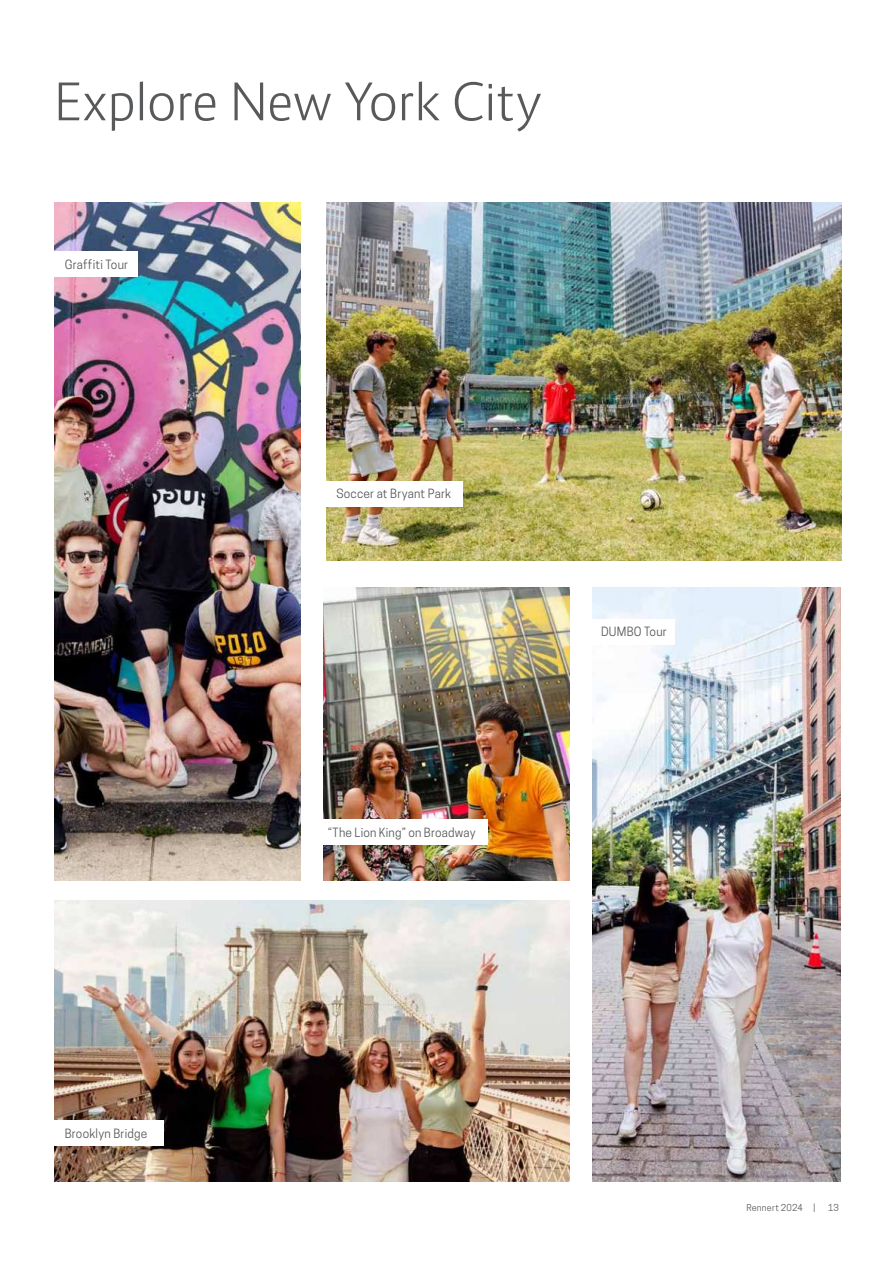
<style>
.page{position:relative;width:893px;height:1263px;background:#fff}
.page>*{position:absolute;margin:0;border:0;box-sizing:border-box;transform-origin:0 0}
.t1{font:300 51px "Route 159";letter-spacing:-.015em;color:#58595b}
.t2{font:12px "Cooper Hewitt";letter-spacing:.015em;color:#58595b}
.t3{font:9px "Cooper Hewitt";letter-spacing:.025em;color:#58595b}
</style>
<div class="page">
<img style="left:323px;top:587px;width:247px;height:293px">
<img style="left:326px;top:203px;width:515px;height:358px">
<img style="left:55px;top:202px;width:246px;height:678px">
<img style="left:55px;top:900px;width:515px;height:281px">
<img style="left:592px;top:587px;width:248px;height:594px">
<div style="left:323px;top:481px;width:139px;height:26px;background:#fff"></div>
<div style="left:52px;top:251px;width:86px;height:26px;background:#fff"></div>
<div style="left:52px;top:1120px;width:112px;height:26px;background:#fff"></div>
<div style="left:320px;top:819px;width:168px;height:26px;background:#fff"></div>
<div style="left:589px;top:618px;width:86px;height:26px;background:#fff"></div>
<h1 class="t1" style="left:54px;top:81px;width:490px">Explore New York City</h1>
<p class="t2" style="left:65px;top:259px;width:65px">Graffiti Tour</p>
<p class="t2" style="left:336px;top:488px;width:116px">Soccer at Bryant Park</p>
<p class="t2" style="left:328px;top:826px;width:149px">“The Lion King” on Broadway</p>
<p class="t2" style="left:601px;top:626px;width:67px">DUMBO Tour</p>
<p class="t2" style="left:65px;top:1127px;width:84px">Brooklyn Bridge</p>
<p class="t3" style="left:746px;top:1203px;width:71px">Rennert 2024 |</p>
<p class="t3" style="left:828px;top:1203px;width:12px">13</p>
</div>
